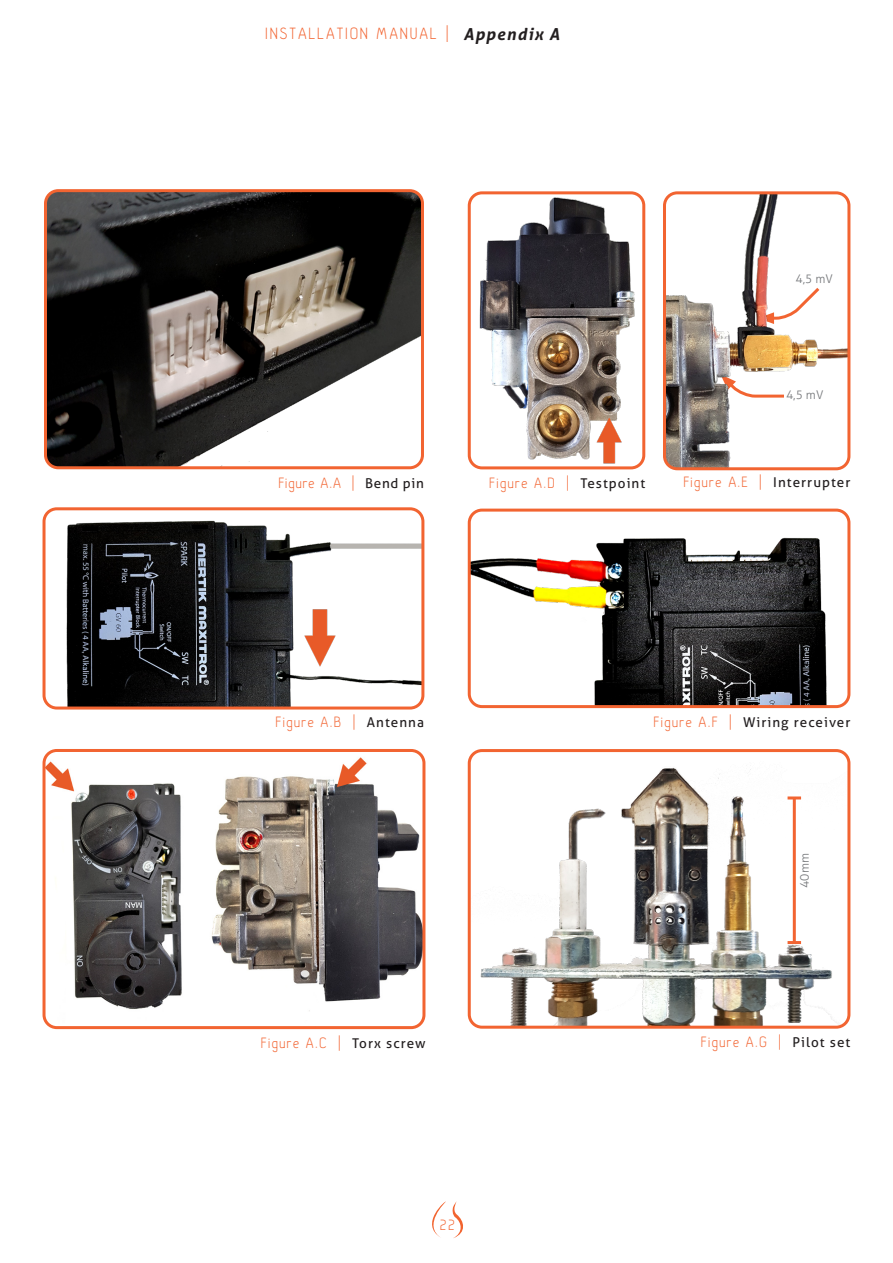
<style>
.page{position:relative;width:893px;height:1263px;background:#fff}
.page>*{position:absolute;margin:0;border:0;box-sizing:border-box;transform-origin:0 0}
.t1{font:300 18px "Hallosans";letter-spacing:.11em;color:#f26431}
.t2{font:300 16.5px "Hallosans";letter-spacing:.075em;color:#f26431}
.t3{font:13.5px "Aller";letter-spacing:.075em;color:#231f20}
.t4{font:300 12px "Aller";color:#76787b}
.s1{font-family:"Aller";font-weight:700;font-style:italic;font-size:16.5px;color:#231f20}
.s2{font-family:"Aller";font-weight:400;font-size:13.5px;color:#231f20}
.s3{font-family:"Hallosans";font-weight:300;font-size:16.5px;color:#f26431}
</style>
<div class="page">
<svg style="left:432px;top:1202px;width:13px;height:35px"></svg>
<svg style="left:453px;top:1201px;width:10px;height:37px"></svg>
<img style="left:48px;top:193px;width:372px;height:275px">
<div style="left:44px;top:189px;width:380px;height:280px;border:3px solid #f26431;border-radius:13px"></div>
<img style="left:44px;top:511px;width:379px;height:197px">
<div style="left:43px;top:507px;width:381px;height:202px;border:3px solid #f26431;border-radius:13px"></div>
<img style="left:44px;top:750px;width:380px;height:275px">
<div style="left:43px;top:749px;width:382px;height:280px;border:3px solid #f26431;border-radius:13px"></div>
<img style="left:469px;top:195px;width:175px;height:273px">
<div style="left:468px;top:191px;width:177px;height:278px;border:3px solid #f26431;border-radius:13px"></div>
<img style="left:667px;top:195px;width:182px;height:274px">
<div style="left:663px;top:191px;width:187px;height:279px;border:3px solid #f26431;border-radius:13px"></div>
<img style="left:469px;top:514px;width:380px;height:193px">
<div style="left:468px;top:509px;width:382px;height:199px;border:3px solid #f26431;border-radius:13px"></div>
<img style="left:472px;top:753px;width:377px;height:272px">
<div style="left:468px;top:749px;width:382px;height:280px;border:3px solid #f26431;border-radius:13px"></div>
<p class="t1" style="left:265px;top:24px;width:296px">INSTALLATION MANUAL | <span class="s1">Appendix A</span></p>
<p class="t2" style="left:279px;top:474px;width:147px">Figure A.A | <span class="s2">Bend pin</span></p>
<p class="t4" style="left:796px;top:271px;width:39px">4,5 mV</p>
<p class="t2" style="left:490px;top:474px;width:157px">Figure A.D | <span class="s2">Testpoint</span></p>
<p class="t4" style="left:786px;top:388px;width:39px">4,5 mV</p>
<p class="t3" style="left:684px;top:474px;width:168px"><span class="s3">Figure A.E |</span> Interrupter</p>
<p class="t2" style="left:276px;top:713px;width:149px">Figure A.B | <span class="s2">Antenna</span></p>
<p class="t2" style="left:261px;top:1034px;width:166px">Figure A.C | <span class="s2">Torx screw</span></p>
<p class="t2" style="left:440px;top:1216px;width:16px">22</p>
<p class="t3" style="left:654px;top:713px;width:198px"><span class="s3">Figure A.F |</span> Wiring receiver</p>
<p class="t4" style="left:797px;top:888px;width:36px;rotate:-90deg">40mm</p>
<p class="t2" style="left:701px;top:1033px;width:151px">Figure A.G | <span class="s2">Pilot set</span></p>
</div>
